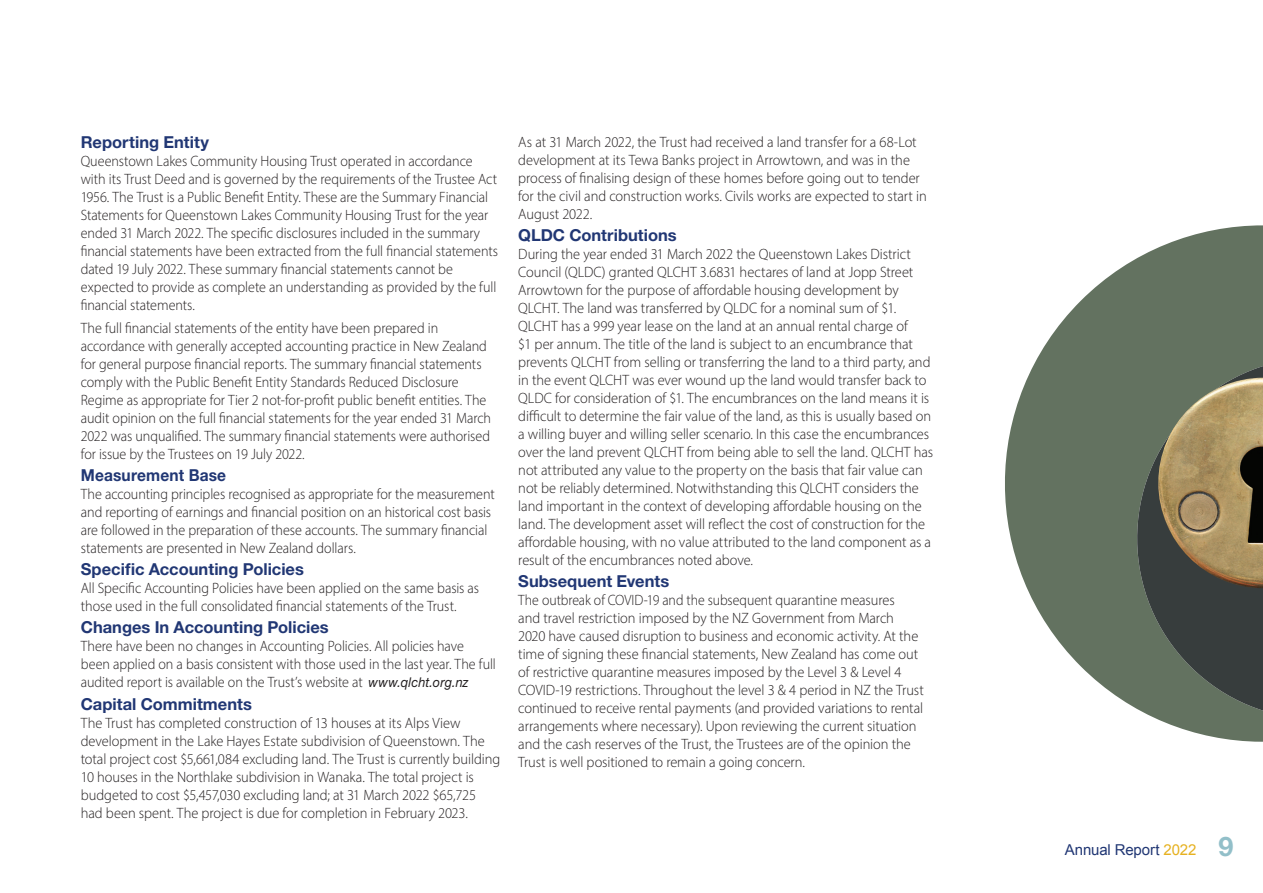
<style>
.page{position:relative;width:1263px;height:893px;background:#fff}
.page>*{position:absolute;margin:0;border:0;box-sizing:border-box;transform-origin:0 0}
.t1{font:700 16.5px "Helvetica Neue";color:#213774}
.t2{font:700 16.5px "Helvetica Neue";color:#213774;scale:.94 1}
.t3{font:300 15px/18px "Myriad Pro";letter-spacing:-.005em;color:#231f20;scale:.96 1}
.t4{font:300 15px/18px "Myriad Pro";letter-spacing:-.005em;color:#231f20;scale:.94 1}
.t5{font:300 15px/18px "Myriad Pro";letter-spacing:-.005em;color:#231f20;scale:.92 1}
.t6{font:15px "Arial";letter-spacing:-.005em;color:#213774}
.s1{font-family:"Helvetica Neue";font-weight:400;font-style:italic;font-size:13.5px}
.s2{color:#e6b120}
.s3{font-family:"Helvetica Neue";font-weight:700;font-size:27px;color:#92bfc9}
</style>
<div class="page">
<svg style="left:1005px;top:225px;width:258px;height:517px;fill:#637260"></svg>
<svg style="left:1119px;top:340px;width:144px;height:397px;background:#5b665b"></svg>
<img style="left:1158px;top:378px;width:105px;height:210px">
<p class="t1" style="left:81px;top:132px;width:130px">Reporting Entity</p>
<p class="t4" style="left:81px;top:152px;width:445px">Queenstown Lakes Community Housing Trust operated in accordance with its Trust Deed and is governed by the requirements of the Trustee Act 1956. The Trust is a Public Benefit Entity. These are the Summary Financial Statements for Queenstown Lakes Community Housing Trust for the year ended 31 March 2022. The specific disclosures included in the summary financial statements have been extracted from the full financial statements dated 19 July 2022. These summary financial statements cannot be expected to provide as complete an understanding as provided by the full financial statements.</p>
<p class="t4" style="left:81px;top:318px;width:438px">The full financial statements of the entity have been prepared in accordance with generally accepted accounting practice in New Zealand for general purpose financial reports. The summary financial statements comply with the Public Benefit Entity Standards Reduced Disclosure Regime as appropriate for Tier 2 not-for-profit public benefit entities. The audit opinion on the full financial statements for the year ended 31 March 2022 was unqualified. The summary financial statements were authorised for issue by the Trustees on 19 July 2022.</p>
<p class="t2" style="left:81px;top:465px;width:156px">Measurement Base</p>
<p class="t4" style="left:81px;top:485px;width:442px">The accounting principles recognised as appropriate for the measurement and reporting of earnings and financial position on an historical cost basis are followed in the preparation of these accounts. The summary financial statements are presented in New Zealand dollars.</p>
<p class="t1" style="left:81px;top:559px;width:225px">Specific Accounting Policies</p>
<p class="t4" style="left:81px;top:579px;width:425px">All Specific Accounting Policies have been applied on the same basis as those used in the full consolidated financial statements of the Trust.</p>
<p class="t1" style="left:81px;top:617px;width:249px">Changes In Accounting Policies</p>
<p class="t4" style="left:81px;top:637px;width:443px">There have been no changes in Accounting Policies. All policies have been applied on a basis consistent with those used in the last year. The full audited report is available on the Trust’s website at <span class="s1">www.qlcht.org.nz</span></p>
<p class="t1" style="left:81px;top:693px;width:173px">Capital Commitments</p>
<p class="t3" style="left:81px;top:713px;width:438px">The Trust has completed construction of 13 houses at its Alps View development in the Lake Hayes Estate subdivision of Queenstown. The total project cost $5,661,084 excluding land. The Trust is currently building 10 houses in the Northlake subdivision in Wanaka. The total project is budgeted to cost $5,457,030 excluding land; at 31 March 2022 $65,725 had been spent. The project is due for completion in February 2023.</p>
<p class="t3" style="left:518px;top:132px;width:427px">As at 31 March 2022, the Trust had received a land transfer for a 68-Lot development at its Tewa Banks project in Arrowtown, and was in the process of finalising design of these homes before going out to tender for the civil and construction works. Civils works are expected to start in August 2022.</p>
<p class="t1" style="left:518px;top:225px;width:160px">QLDC Contributions</p>
<p class="t3" style="left:518px;top:245px;width:434px">During the year ended 31 March 2022 the Queenstown Lakes District Council (QLDC) granted QLCHT 3.6831 hectares of land at Jopp Street Arrowtown for the purpose of affordable housing development by QLCHT. The land was transferred by QLDC for a nominal sum of $1.<br>QLCHT has a 999 year lease on the land at an annual rental charge of<br>$1 per annum. The title of the land is subject to an encumbrance that prevents QLCHT from selling or transferring the land to a third party, and in the event QLCHT was ever wound up the land would transfer back to QLDC for consideration of $1. The encumbrances on the land means it is difficult to determine the fair value of the land, as this is usually based on a willing buyer and willing seller scenario. In this case the encumbrances over the land prevent QLCHT from being able to sell the land. QLCHT has not attributed any value to the property on the basis that fair value can not be reliably determined. Notwithstanding this QLCHT considers the land important in the context of developing affordable housing on the land. The development asset will reflect the cost of construction for the affordable housing, with no value attributed to the land component as a result of the encumbrances noted above.</p>
<p class="t1" style="left:518px;top:571px;width:152px">Subsequent Events</p>
<p class="t5" style="left:518px;top:591px;width:442px">The outbreak of COVID-19 and the subsequent quarantine measures<br>and travel restriction imposed by the NZ Government from March 2020 have caused disruption to business and economic activity. At the time of signing these financial statements, New Zealand has come out of restrictive quarantine measures imposed by the Level 3 &amp; Level 4<br>COVID-19 restrictions. Throughout the level 3 &amp; 4 period in NZ the Trust continued to receive rental payments (and provided variations to rental arrangements where necessary). Upon reviewing the current situation and the cash reserves of the Trust, the Trustees are of the opinion the Trust is well positioned to remain a going concern.</p>
<p class="t6" style="left:1065px;top:840px;width:170px">Annual Report <span class="s2">2022</span> <span class="s3">9</span></p>
</div>
